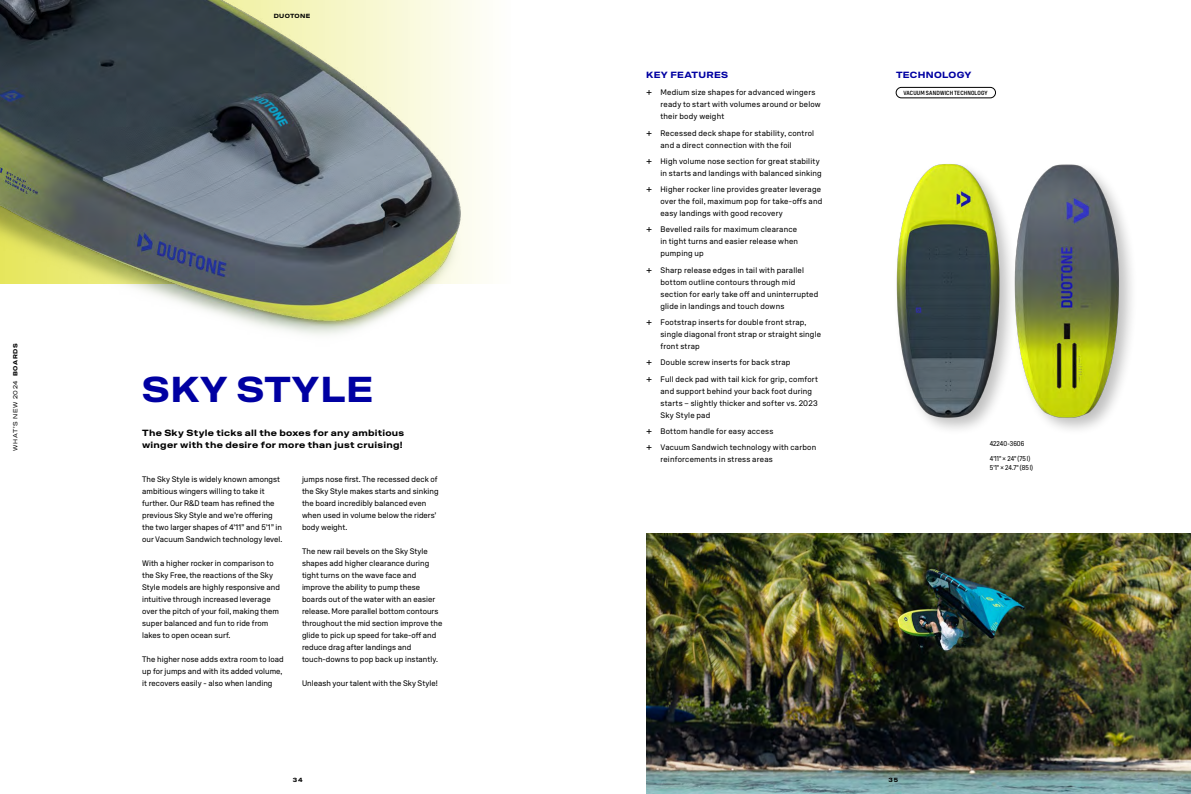
<style>
.page{position:relative;width:1191px;height:794px;background:#fff}
.page>*{position:absolute;margin:0;border:0;box-sizing:border-box;transform-origin:0 0}
.t1{font:700 expanded 36px "DUOTONE";letter-spacing:.02em;color:#0000a2}
.t2{font:700 expanded 9px/12px "DUOTONE";letter-spacing:.03em;color:#000}
.t3{font:700 expanded 9px "DUOTONE";letter-spacing:.03em;color:#0000a2}
.t4{font:8px/12px "DUOTONE";letter-spacing:.005em;color:#000}
.t5{font:8px/12px "DUOTONE";letter-spacing:.025em;color:#000}
.t6{font:condensed 7px/9px "DUOTONE";letter-spacing:.005em;color:#000}
.t7{font:500 condensed 6px "DUOTONE";letter-spacing:.025em;color:#000}
.t8{font:expanded 6px "DUOTONE";letter-spacing:.1em;color:#000}
.t9{font:700 expanded 6px "DUOTONE";letter-spacing:.05em;color:#000}
.s1{font-weight:700}
.s2{font-size:11px}
</style>
<div class="page">
<img style="left:0;top:0;width:482px;height:335px">
<img style="left:646px;top:533px;width:545px;height:261px">
<img style="left:1018px;top:164px;width:113px;height:266px">
<div style="left:892px;top:160px;width:126px;height:275px;background:#000;opacity:.25"></div>
<img style="left:892px;top:160px;width:113px;height:275px">
<div style="left:895px;top:87px;width:100px;height:11px;border:1px solid #000;border-radius:5px"></div>
<p class="t8" style="left:12px;top:450px;width:109px;rotate:-90deg">WHAT’S NEW 2024 <span class="s1">BOARDS</span></p>
<p class="t9" style="left:274px;top:12px;width:38px">DUOTONE</p>
<h1 class="t1" style="left:142px;top:367px;width:233px">SKY STYLE</h1>
<p class="t2" style="left:142px;top:427px;width:264px">The Sky Style ticks all the boxes for any ambitious winger with the desire for more than just cruising!</p>
<p class="t4" style="left:142px;top:473px;width:142px">The Sky Style is widely known amongst ambitious wingers willing to take it further. Our R&amp;D team has refined the previous Sky Style and we’re offering the two larger shapes of 4’11” and 5’1” in our Vacuum Sandwich technology level.</p>
<p class="t4" style="left:142px;top:557px;width:139px">With a higher rocker in comparison to the Sky Free, the reactions of the Sky Style models are highly responsive and intuitive through increased leverage over the pitch of your foil, making them super balanced and fun to ride from lakes to open ocean surf.</p>
<p class="t4" style="left:142px;top:653px;width:143px">The higher nose adds extra room to load up for jumps and with its added volume, it recovers easily - also when landing</p>
<p class="t4" style="left:302px;top:473px;width:138px">jumps nose first. The recessed deck of the Sky Style makes starts and sinking the board incredibly balanced even when used in volume below the riders’ body weight.</p>
<p class="t4" style="left:302px;top:545px;width:142px">The new rail bevels on the Sky Style shapes add higher clearance during tight turns on the wave face and improve the ability to pump these boards out of the water with an easier release. More parallel bottom contours throughout the mid section improve the glide to pick up speed for take-off and reduce drag after landings and touch-downs to pop back up instantly.</p>
<p class="t4" style="left:302px;top:677px;width:137px">Unleash your talent with the Sky Style!</p>
<p class="t3" style="left:646px;top:69px;width:83px">KEY FEATURES</p>
<p class="t5" style="left:660px;top:86px;width:162px;text-indent:-14px"><span class="s2">+</span> Medium size shapes for advanced wingers ready to start with volumes around or below their body weight</p>
<p class="t5" style="left:660px;top:127px;width:155px;text-indent:-14px"><span class="s2">+</span> Recessed deck shape for stability, control and a direct connection with the foil</p>
<p class="t5" style="left:646px;top:155px;width:177px;text-align:right"><span class="s2">+</span> High volume nose section for great stability in starts and landings with balanced sinking</p>
<p class="t5" style="left:660px;top:183px;width:163px;text-indent:-14px"><span class="s2">+</span> Higher rocker line provides greater leverage over the foil, maximum pop for take-offs and easy landings with good recovery</p>
<p class="t4" style="left:660px;top:223px;width:139px;text-align:justify;text-indent:-14px"><span class="s2">+</span> Bevelled rails for maximum clearance in tight turns and easier release when pumping up</p>
<p class="t5" style="left:660px;top:264px;width:159px;text-indent:-14px"><span class="s2">+</span> Sharp release edges in tail with parallel bottom outline contours through mid section for early take off and uninterrupted glide in landings and touch downs</p>
<p class="t5" style="left:660px;top:316px;width:162px;text-indent:-14px"><span class="s2">+</span> Footstrap inserts for double front strap, single diagonal front strap or straight single front strap</p>
<p class="t5" style="left:646px;top:354px;width:173px;line-height:16.3px"><span class="s2">+</span> Double screw inserts for back strap<br><span class="s2">+</span> Full deck pad with tail kick for grip, comfort</p>
<p class="t5" style="left:660px;top:384px;width:159px">and support behind your back foot during starts – slightly thicker and softer vs. 2023<br>Sky Style pad</p>
<p class="t5" style="left:646px;top:423px;width:171px;line-height:16.3px"><span class="s2">+</span> Bottom handle for easy access<br><span class="s2">+</span> Vacuum Sandwich technology with carbon</p>
<p class="t5" style="left:660px;top:453px;width:114px">reinforcements in stress areas</p>
<p class="t3" style="left:896px;top:69px;width:77px">TECHNOLOGY</p>
<p class="t7" style="left:903px;top:89px;width:86px">VACUUM SANDWICH TECHNOLOGY</p>
<p class="t6" style="left:989px;top:439px;width:36px">42240-3606</p>
<p class="t6" style="left:990px;top:454px;width:45px">4'11" × 24" (75 l)<br>5'1" × 24.7" (85 l)</p>
<p class="t9" style="left:293px;top:776px;width:12px">34</p>
<p class="t9" style="left:888px;top:776px;width:11px">35</p>
</div>
